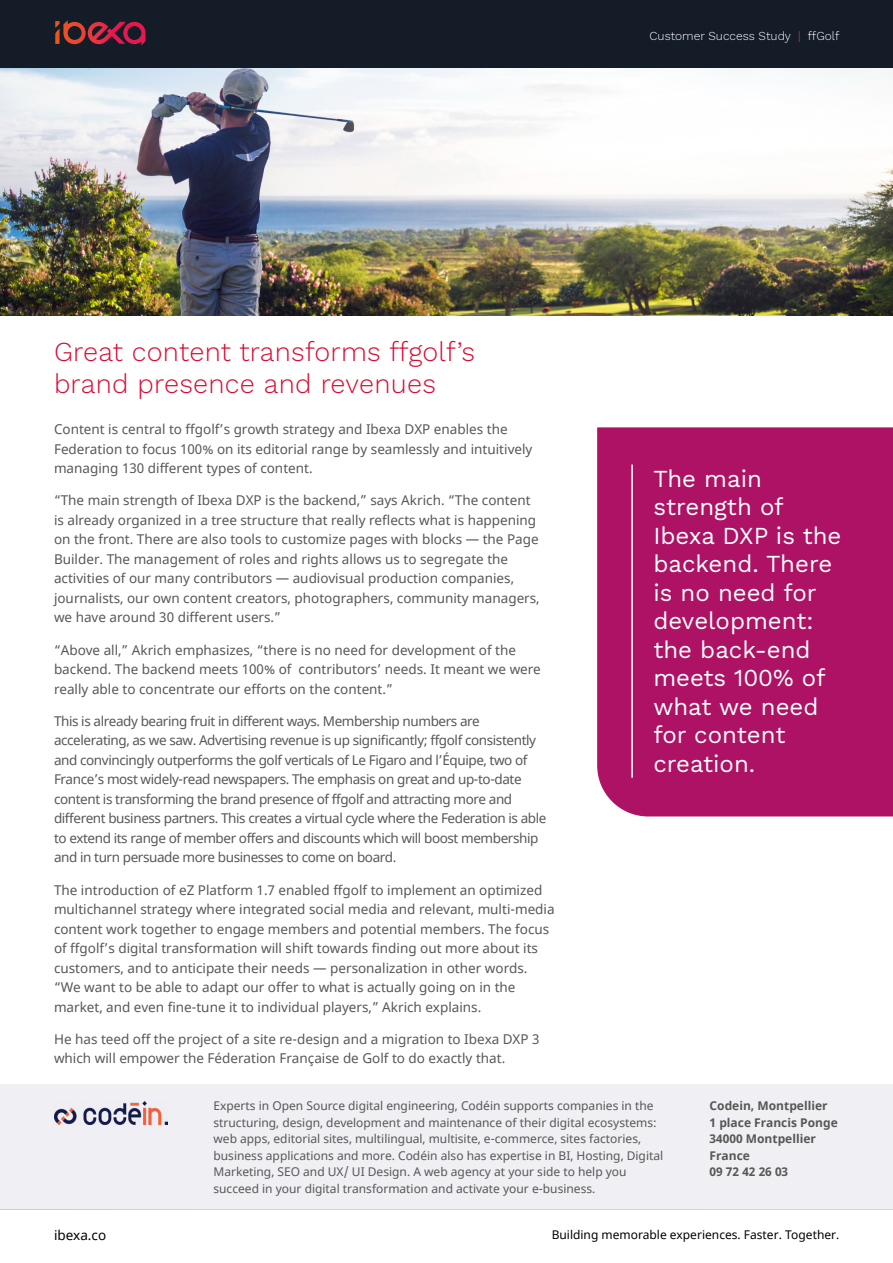
<style>
.page{position:relative;width:893px;height:1263px;background:#fff}
.page>*{position:absolute;margin:0;border:0;box-sizing:border-box;transform-origin:0 0}
.t1{font:300 27px/32.4px "Work Sans";letter-spacing:.01em;color:#db0a33}
.t2{font:24px/28.5px "Work Sans";color:#fff}
.t3{font:13.5px/19.5px "Noto Sans";color:#575756}
.t4{font:13.5px/19.5px "Noto Sans";letter-spacing:-.03em;color:#575756}
.t5{font:13.5px "Noto Sans";color:#000}
.t6{font:12px/16.5px "Noto Sans";color:#575756}
.t7{font:700 12px/16.5px "Noto Sans";color:#575756}
.t8{font:12px "Noto Sans";color:#000}
.t9{font:300 12px "Work Sans";color:#fff}
.s1{color:#e84926}
</style>
<div class="page">
<div style="left:0;top:0;width:893px;height:68px;background:#141c27"></div>
<svg style="left:55px;top:20px;width:91px;height:26px"></svg>
<img style="left:0;top:68px;width:893px;height:248px">
<div style="left:0;top:1084px;width:893px;height:124px;background:#efeff4"></div>
<img style="left:54px;top:1101px;width:113px;height:23px">
<div style="left:597px;top:427px;width:296px;height:389px;background:#ae1264"></div>
<hr style="left:631px;top:464px;width:2px;height:314px;background:#fff">
<p class="t9" style="left:650px;top:26px;width:191px">Customer Success Study <span class="s1">|</span> ffGolf</p>
<h1 class="t1" style="left:54px;top:335px;width:423px">Great content transforms ffgolf’s brand presence and revenues</h1>
<p class="t3" style="left:54px;top:420px;width:480px">Content is central to ffgolf’s growth strategy and Ibexa DXP enables the<br>Federation to focus 100% on its editorial range by seamlessly and intuitively managing 130 different types of content.</p>
<p class="t3" style="left:54px;top:491px;width:487px">“The main strength of Ibexa DXP is the backend,” says Akrich. “The content is already organized in a tree structure that really reflects what is happening on the front. There are also tools to customize pages with blocks — the Page Builder. The management of roles and rights allows us to segregate the activities of our many contributors — audiovisual production companies, journalists, our own content creators, photographers, community managers, we have around 30 different users.”</p>
<p class="t3" style="left:54px;top:640px;width:488px">“Above all,” Akrich emphasizes, “there is no need for development of the backend. The backend meets 100% of contributors’ needs. It meant we were really able to concentrate our efforts on the content.”</p>
<p class="t4" style="left:54px;top:712px;width:494px">This is already bearing fruit in different ways. Membership numbers are accelerating, as we saw. Advertising revenue is up significantly; ffgolf consistently and convincingly outperforms the golf verticals of Le Figaro and l’Équipe, two of France’s most widely-read newspapers. The emphasis on great and up-to-date content is transforming the brand presence of ffgolf and attracting more and different business partners. This creates a virtual cycle where the Federation is able to extend its range of member offers and discounts which will boost membership and in turn persuade more businesses to come on board.</p>
<p class="t3" style="left:54px;top:880px;width:502px">The introduction of eZ Platform 1.7 enabled ffgolf to implement an optimized multichannel strategy where integrated social media and relevant, multi-media content work together to engage members and potential members. The focus of ffgolf’s digital transformation will shift towards finding out more about its customers, and to anticipate their needs — personalization in other words. “We want to be able to adapt our offer to what is actually going on in the market, and even fine-tune it to individual players,” Akrich explains.</p>
<p class="t3" style="left:54px;top:1030px;width:487px">He has teed off the project of a site re-design and a migration to Ibexa DXP 3 which will empower the Féderation Française de Golf to do exactly that.</p>
<h2 class="t2" style="left:653px;top:463px;width:190px">The main strength of<br>Ibexa DXP is the backend. There is no need for development: the back-end meets 100% of what we need for content creation.</h2>
<p class="t6" style="left:213px;top:1098px;width:451px">Experts in Open Source digital engineering, Codéin supports companies in the structuring, design, development and maintenance of their digital ecosystems: web apps, editorial sites, multilingual, multisite, e-commerce, sites factories, business applications and more. Codéin also has expertise in BI, Hosting, Digital Marketing, SEO and UX/ UI Design. A web agency at your side to help you succeed in your digital transformation and activate your e-business.</p>
<p class="t7" style="left:710px;top:1098px;width:130px">Codein, Montpellier<br>1 place Francis Ponge<br>34000 Montpellier<br>France<br>09 72 42 26 03</p>
<p class="t5" style="left:54px;top:1225px;width:54px">ibexa.co</p>
<p class="t8" style="left:552px;top:1226px;width:289px">Building memorable experiences. Faster. Together.</p>
</div>
